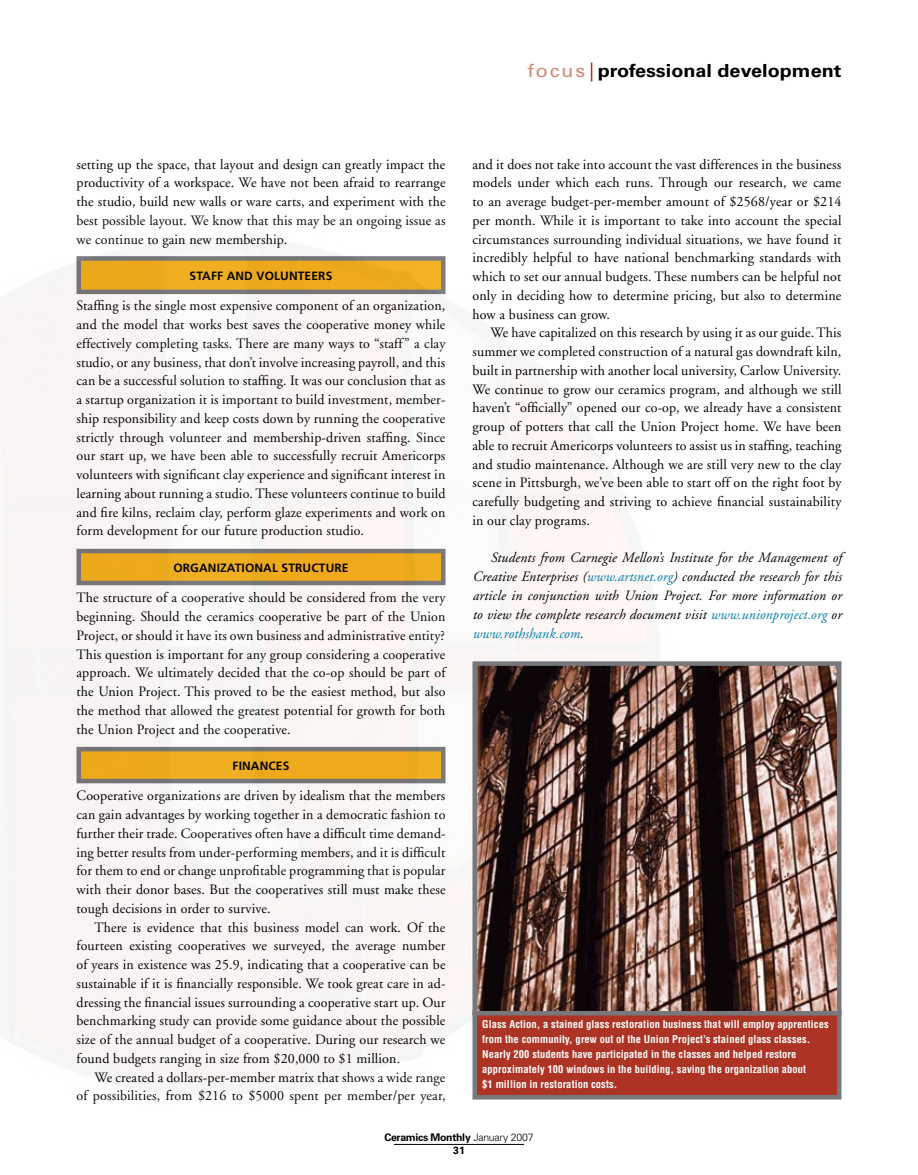
<style>
.page{position:relative;width:918px;height:1175px;background:#fff}
.page>*{position:absolute;margin:0;border:0;box-sizing:border-box;transform-origin:0 0}
.t1{font:700 18px "Univers";color:#000;scale:1.1 1}
.t2{font:14.25px/18.8px "Adobe Garamond";letter-spacing:.01em;color:#000;text-align:justify}
.t3{font:italic 14.25px/18.8px "Adobe Garamond";letter-spacing:.01em;color:#000;text-align:justify}
.t4{font:700 12px "Frutiger";letter-spacing:.01em;color:#000}
.t5{font:700 condensed 10.5px/15px "Helvetica";letter-spacing:.01em;color:#fff}
.t6{font:700 10.5px/13.8px "Univers";letter-spacing:-.03em;color:#000;text-align:center}
.s1{font-weight:400;color:#cf8d73}
.s2{color:#007fad}
.s3{font-weight:300}
</style>
<div class="page">
<hr style="left:394px;top:1144px;width:130px;height:1px;background:#000">
<img style="left:0;top:235px;width:842px;height:865px">
<div style="left:475px;top:1012px;width:364px;height:85px;background:#ad3424"></div>
<div style="left:472px;top:1010px;width:370px;height:89px;border:4px solid #76787b"></div>
<img style="left:477px;top:666px;width:360px;height:344px">
<div style="left:472px;top:661px;width:370px;height:354px;border:4px solid #76787b"></div>
<svg style="left:591px;top:63px;width:1px;height:19px"></svg>
<p class="t1" style="left:528px;top:60px;width:287px"><span class="s1">focus</span> professional development</p>
<p class="t2" style="left:76px;top:155px;width:371px">setting up the space, that layout and design can greatly impact the productivity of a workspace. We have not been afraid to rearrange the studio, build new walls or ware carts, and experiment with the best possible layout. We know that this may be an ongoing issue as we continue to gain new membership.</p>
<p class="t4" style="left:190px;top:269px;width:123px">STAFF AN D VOLUNTEERS</p>
<p class="t2" style="left:76px;top:297px;width:371px">Staffing is the single most expensive component of an organization, and the model that works best saves the cooperative money while effectively completing tasks. There are many ways to “staff” a clay studio, or any business, that don’t involve increasing payroll, and this can be a successful solution to staffing. It was our conclusion that as a startup organization it is important to build investment, member&shy;ship responsibility and keep costs down by running the cooperative strictly through volunteer and membership-driven staffing. Since our start up, we have been able to successfully recruit Americorps volunteers with significant clay experience and significant interest in learning about running a studio. These volunteers continue to build and fire kilns, reclaim clay, perform glaze experiments and work on form development for our future production studio.</p>
<p class="t4" style="left:173px;top:561px;width:161px">ORGAN IZATIONAL STRU CTURE</p>
<p class="t2" style="left:76px;top:588px;width:371px">The structure of a cooperative should be considered from the very beginning. Should the ceramics cooperative be part of the Union Project, or should it have its own business and administrative entity?<br>This question is important for any group considering a cooperative approach. We ultimately decided that the co-op should be part of the Union Project. This proved to be the easiest method, but also the method that allowed the greatest potential for growth for both the Union Project and the cooperative.</p>
<p class="t4" style="left:233px;top:759px;width:19px">FINAN</p>
<p class="t4" style="left:269px;top:759px;width:15px">CES</p>
<p class="t2" style="left:76px;top:786px;width:371px">Cooperative organizations are driven by idealism that the members can gain advantages by working together in a democratic fashion to further their trade. Cooperatives often have a difficult time demand&shy;ing better results from under-performing members, and it is difficult for them to end or change unprofitable programming that is popular with their donor bases. But the cooperatives still must make these tough decisions in order to survive.</p>
<p class="t2" style="left:76px;top:918px;width:371px;text-indent:18px">There is evidence that this business model can work. Of the fourteen existing cooperatives we surveyed, the average number of years in existence was 25.9, indicating that a cooperative can be sustainable if it is financially responsible. We took great care in ad&shy;dressing the financial issues surrounding a cooperative start up. Our benchmarking study can provide some guidance about the possible size of the annual budget of a cooperative. During our research we found budgets ranging in size from $20,000 to $1 million.</p>
<p class="t2" style="left:76px;top:1068px;width:370px;text-align:right">We created a dollars-per-member matrix that shows a wide range<br>of possibilities, from $216 to $5000 spent per member/per year,</p>
<p class="t2" style="left:472px;top:155px;width:371px">and it does not take into account the vast differences in the business models under which each runs. Through our research, we came to an average budget-per-member amount of $2568/year or $214 per month. While it is important to take into account the special circumstances surrounding individual situations, we have found it incredibly helpful to have national benchmarking standards with which to set our annual budgets. These numbers can be helpful not only in deciding how to determine pricing, but also to determine how a business can grow.</p>
<p class="t2" style="left:472px;top:324px;width:371px;text-indent:18px">We have capitalized on this research by using it as our guide. This summer we completed construction of a natural gas downdraft kiln, built in partnership with another local university, Carlow University.<br>We continue to grow our ceramics program, and although we still haven’t “officially” opened our co-op, we already have a consistent group of potters that call the Union Project home. We have been able to recruit Americorps volunteers to assist us in staffing, teaching and studio maintenance. Although we are still very new to the clay scene in Pittsburgh, we’ve been able to start off on the right foot by carefully budgeting and striving to achieve financial sustainability in our clay programs.</p>
<p class="t3" style="left:472px;top:549px;width:371px;text-indent:18px">Students from Carnegie Mellon’s Institute for the Management of Creative Enterprises (<span class="s2">www.artsnet.org</span>) conducted the research for this article in conjunction with Union Project. For more information or to view the complete research document visit <span class="s2">www.unionproject.org</span> or <span class="s2">www.rothshank.com</span>.</p>
<p class="t5" style="left:482px;top:1017px;width:348px">Glass Action, a stained glass restoration business that will employ apprentices from the community, grew out of the Union Project’s stained glass classes.<br>Nearly 200 students have participated in the classes and helped restore approximately 100 windows in the building, saving the organization about<br>$1 million in restoration costs.</p>
<p class="t6" style="left:384px;top:1130px;width:151px">Ceramics Monthly <span class="s3">January 2007<br></span>31</p>
</div>
